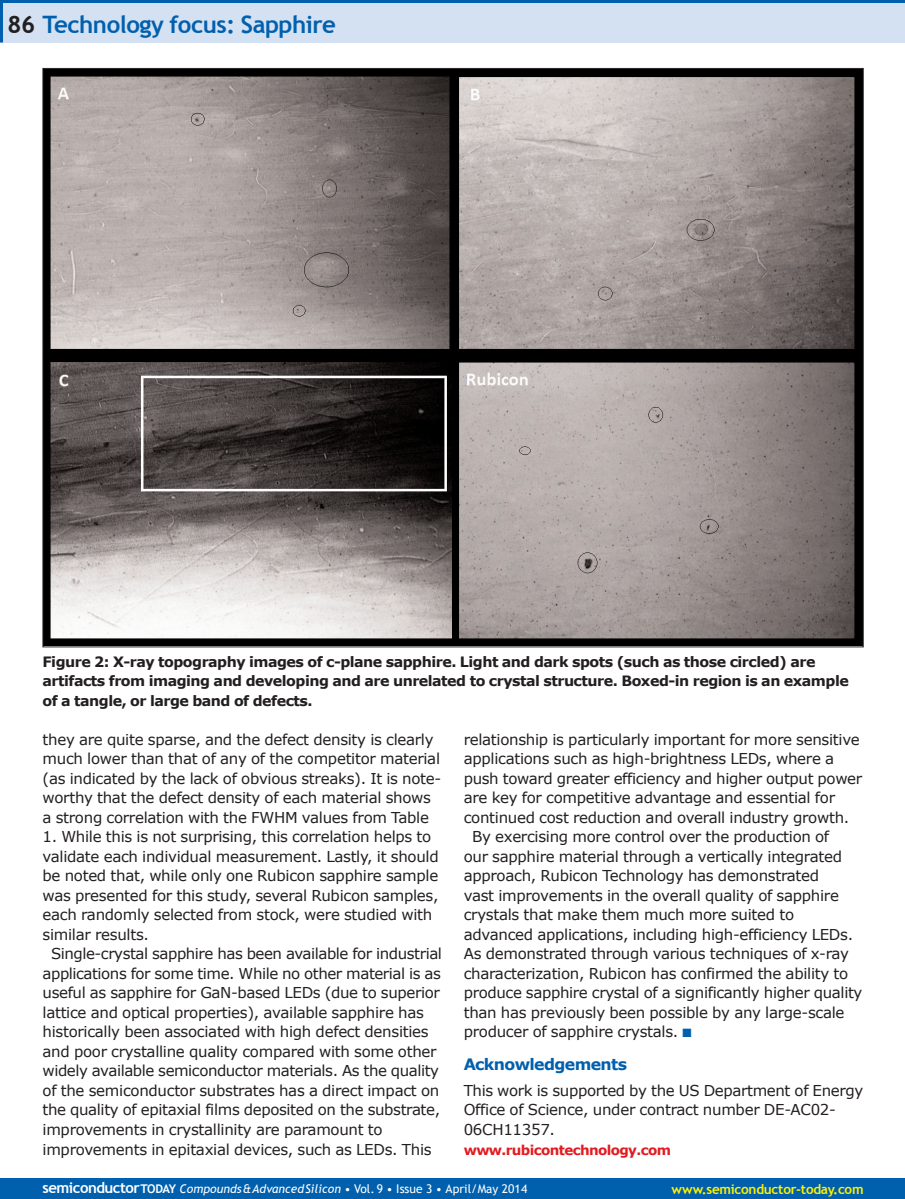
<style>
.page{position:relative;width:905px;height:1199px;background:#fff}
.page>*{position:absolute;margin:0;border:0;box-sizing:border-box;transform-origin:0 0}
.t1{font:700 24px "Trebuchet MS";letter-spacing:-.02em;color:#0160ae}
.t2{font:700 15.75px "Verdana";letter-spacing:-.04em;color:#0160ae}
.t3{font:15px/19.5px "Verdana";letter-spacing:-.02em;color:#231f20}
.t4{font:700 14.25px/19.5px "Verdana";letter-spacing:-.035em;color:#231f20}
.t5{font:700 13.5px "Trebuchet MS";letter-spacing:-.02em;color:#fff101}
.t6{font:700 13.5px "Verdana";letter-spacing:-.045em;color:#e21a21}
.t7{font:12px "Trebuchet MS";letter-spacing:.005em;color:#fff}
.s1{color:#231f20}
.s2{color:#0160ae}
.s3{font-weight:700;font-size:15px}
.s4{font-weight:700}
.s5{font-style:italic}
</style>
<div class="page">
<div style="left:0;top:0;width:904px;height:43px;background:#d4e1f2"></div>
<hr style="left:0;top:0;width:3px;height:43px;background:#0160ae">
<hr style="left:0;top:0;width:904px;height:3px;background:#0160ae">
<div style="left:0;top:1178px;width:904px;height:20px;background:#0160ae"></div>
<img style="left:45px;top:70px;width:816px;height:575px">
<h1 class="t1" style="left:7px;top:10px;width:330px"><span class="s1">86</span> Technology focus: Sapphire</h1>
<p class="t4" style="left:43px;top:651px;width:807px">Figure 2: X-ray topography images of c-plane sapphire. Light and dark spots (such as those circled) are artifacts from imaging and developing and are unrelated to crystal structure. Boxed-in region is an example of a tangle, or large band of defects.</p>
<p class="t3" style="left:43px;top:729px;width:400px">they are quite sparse, and the defect density is clearly much lower than that of any of the competitor material (as indicated by the lack of obvious streaks). It is note&shy;worthy that the defect density of each material shows a strong correlation with the FWHM values from Table</p>
<p class="t3" style="left:43px;top:826px;width:390px">1. While this is not surprising, this correlation helps to</p>
<p class="t3" style="left:43px;top:846px;width:398px">validate each individual measurement. Lastly, it should</p>
<p class="t3" style="left:43px;top:865px;width:397px">be noted that, while only one Rubicon sapphire sample</p>
<p class="t3" style="left:43px;top:885px;width:397px">was presented for this study, several Rubicon samples,</p>
<p class="t3" style="left:43px;top:904px;width:391px">each randomly selected from stock, were studied with</p>
<p class="t3" style="left:43px;top:924px;width:108px">similar results.</p>
<p class="t3" style="left:51px;top:943px;width:392px">Single-crystal sapphire has been available for industrial</p>
<p class="t3" style="left:43px;top:963px;width:400px">applications for some time. While no other material is as</p>
<p class="t3" style="left:43px;top:982px;width:399px">useful as sapphire for GaN-based LEDs (due to superior</p>
<p class="t3" style="left:43px;top:1002px;width:383px">lattice and optical properties), available sapphire has</p>
<p class="t3" style="left:43px;top:1021px;width:387px">historically been associated with high defect densities</p>
<p class="t3" style="left:43px;top:1041px;width:395px">and poor crystalline quality compared with some other</p>
<p class="t3" style="left:43px;top:1060px;width:398px">widely available semiconductor materials. As the quality</p>
<p class="t3" style="left:43px;top:1080px;width:398px">of the semiconductor substrates has a direct impact on</p>
<p class="t3" style="left:43px;top:1099px;width:399px">the quality of epitaxial films deposited on the substrate,</p>
<p class="t3" style="left:43px;top:1119px;width:341px">improvements in crystallinity are paramount to</p>
<p class="t3" style="left:43px;top:1138px;width:390px">improvements in epitaxial devices, such as LEDs. This</p>
<p class="t3" style="left:463px;top:729px;width:397px">relationship is particularly important for more sensitive</p>
<p class="t3" style="left:463px;top:748px;width:372px">applications such as high-brightness LEDs, where a</p>
<p class="t3" style="left:463px;top:768px;width:400px">push toward greater efficiency and higher output power</p>
<p class="t3" style="left:463px;top:787px;width:373px">are key for competitive advantage and essential for</p>
<p class="t3" style="left:463px;top:807px;width:387px">continued cost reduction and overall industry growth.</p>
<p class="t3" style="left:472px;top:826px;width:358px">By exercising more control over the production of</p>
<p class="t3" style="left:463px;top:846px;width:380px">our sapphire material through a vertically integrated</p>
<p class="t3" style="left:463px;top:865px;width:357px">approach, Rubicon Technology has demonstrated</p>
<p class="t3" style="left:463px;top:885px;width:377px">vast improvements in the overall quality of sapphire</p>
<p class="t3" style="left:463px;top:904px;width:332px">crystals that make them much more suited to</p>
<p class="t3" style="left:463px;top:924px;width:391px">advanced applications, including high-efficiency LEDs.</p>
<p class="t3" style="left:463px;top:943px;width:387px">As demonstrated through various techniques of x-ray</p>
<p class="t3" style="left:463px;top:963px;width:386px">characterization, Rubicon has confirmed the ability to</p>
<p class="t3" style="left:463px;top:982px;width:400px">produce sapphire crystal of a significantly higher quality</p>
<p class="t3" style="left:463px;top:1002px;width:382px">than has previously been possible by any large-scale</p>
<p class="t3" style="left:463px;top:1021px;width:229px">producer of sapphire crystals. <span class="s2">■</span></p>
<p class="t2" style="left:463px;top:1054px;width:165px">Acknowledgements</p>
<p class="t3" style="left:463px;top:1080px;width:401px">This work is supported by the US Department of Energy<br>Office of Science, under contract number DE-AC02-<br>06CH11357.</p>
<p class="t6" style="left:463px;top:1140px;width:209px">www.rubicontechnology.com</p>
<p class="t7" style="left:43px;top:1181px;width:486px"><span class="s3">semiconductor</span><span class="s4">TODAY</span> <span class="s5">Compounds&amp;AdvancedSilicon</span> • Vol. 9 • Issue 3 • April/May 2014</p>
<p class="t5" style="left:671px;top:1180px;width:194px">www.semiconductor-today.com</p>
</div>
